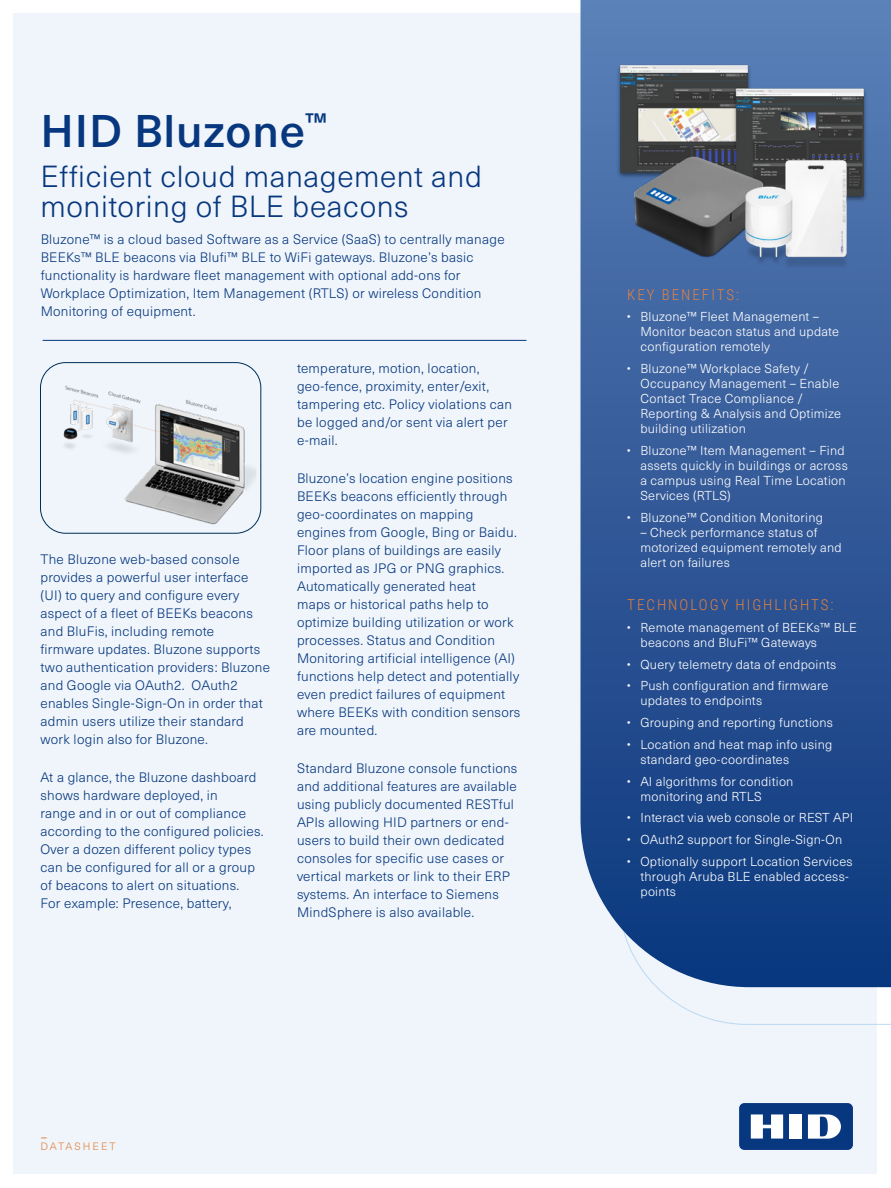
<style>
.page{position:relative;width:891px;height:1188px;background:#fff}
.page>*{position:absolute;margin:0;border:0;box-sizing:border-box;transform-origin:0 0}
.ds_1st_page_large_to{font:500 45px "Neue Haas Unica Pro";letter-spacing:.02em;color:#07377e}
.ds_1st_page_section{font:300 30px/30px "Neue Haas Unica Pro";letter-spacing:.02em;color:#07377e}
.t1{font:100 25.5px "Neue Haas Unica Pro";color:#e2813c}
.ds_blue_box_bullet_l{font:300 15px "Roboto Condensed";letter-spacing:.135em;color:#e2813c}
.ds_main_body{font:300 13.5px/18px "Neue Haas Unica Pro";letter-spacing:.02em;color:#07377e}
.t2{font:300 12.75px/15px "Neue Haas Unica Pro";letter-spacing:.02em;color:#fff}
.t3{font:300 10.5px "Neue Haas Unica Pro";letter-spacing:.185em;color:#e2813c}
</style>
<div class="page">
<div style="left:14px;top:14px;width:864px;height:1160px;background:#eff5fb"></div>
<svg style="left:580px;top:0;width:311px;height:987px;background:#325998"></svg>
<div style="left:739px;top:1103px;width:114px;height:47px;background:#07377e;border-radius:5px"></div>
<div style="left:790px;top:1114px;width:12px;height:25px;background:#fff"></div>
<svg style="left:751px;top:1114px;width:32px;height:25px"></svg>
<svg style="left:808px;top:1114px;width:33px;height:25px"></svg>
<hr style="left:43px;top:340px;width:484px;height:1px;background:#07377e">
<img style="left:608px;top:54px;width:268px;height:221px">
<img style="left:52px;top:364px;width:204px;height:164px">
<div style="left:40px;top:362px;width:221px;height:172px;border:1px solid #002d56;border-radius:25px"></div>
<p class="ds_1st_page_large_to" style="left:40px;top:104px;width:288px">HID Bluzone<sup>™</sup></p>
<p class="ds_1st_page_section" style="left:40px;top:162px;width:443px">Efficient cloud management and monitoring of BLE beacons</p>
<p class="ds_main_body" style="left:41px;top:231px;width:465px">Bluzone™ is a cloud based Software as a Service (SaaS) to centrally manage BEEKs™ BLE beacons via Blufi™ BLE to WiFi gateways. Bluzone’s basic functionality is hardware fleet management with optional add-ons for Workplace Optimization, Item Management (RTLS) or wireless Condition Monitoring of equipment.</p>
<p class="ds_main_body" style="left:40px;top:550px;width:231px">The Bluzone web-based console provides a powerful user interface (UI) to query and configure every aspect of a fleet of BEEKs beacons and BluFis, including remote firmware updates. Bluzone supports two authentication providers: Bluzone and Google via OAuth2. OAuth2 enables Single-Sign-On in order that admin users utilize their standard work login also for Bluzone.</p>
<p class="ds_main_body" style="left:40px;top:768px;width:225px">At a glance, the Bluzone dashboard shows hardware deployed, in<br>range and in or out of compliance according to the configured policies.<br>Over a dozen different policy types can be configured for all or a group of beacons to alert on situations.<br>For example: Presence, battery,</p>
<p class="ds_main_body" style="left:297px;top:359px;width:217px">temperature, motion, location, geo-fence, proximity, enter/exit, tampering etc. Policy violations can be logged and/or sent via alert per e-mail.</p>
<p class="ds_main_body" style="left:297px;top:469px;width:225px">Bluzone’s location engine positions BEEKs beacons efficiently through geo-coordinates on mapping engines from Google, Bing or Baidu.<br>Floor plans of buildings are easily imported as JPG or PNG graphics.<br>Automatically generated heat<br>maps or historical paths help to optimize building utilization or work processes. Status and Condition Monitoring artificial intelligence (AI) functions help detect and potentially even predict failures of equipment where BEEKs with condition sensors are mounted.</p>
<p class="ds_main_body" style="left:297px;top:759px;width:222px">Standard Bluzone console functions and additional features are available using publicly documented RESTful APIs allowing HID partners or end&shy;users to build their own dedicated consoles for specific use cases or vertical markets or link to their ERP systems. An interface to Siemens MindSphere is also available.</p>
<h3 class="t1" style="left:40px;top:1123px;width:9px">-</h3>
<p class="t3" style="left:40px;top:1140px;width:77px">DATASHEET</p>
<p class="ds_blue_box_bullet_l" style="left:627px;top:284px;width:113px">KEY BENEFITS:</p>
<p class="t2" style="left:640px;top:310px;width:200px;text-indent:-14px">• Bluzone™ Fleet Management –<br>Monitor beacon status and update configuration remotely</p>
<p class="t2" style="left:640px;top:361px;width:202px;text-indent:-14px">• Bluzone™ Workplace Safety /<br>Occupancy Management – Enable<br>Contact Trace Compliance /<br>Reporting &amp; Analysis and Optimize building utilization</p>
<p class="t2" style="left:640px;top:443px;width:209px;text-indent:-14px">• Bluzone™ Item Management – Find assets quickly in buildings or across a campus using Real Time Location<br>Services (RTLS)</p>
<p class="t2" style="left:627px;top:510px;width:198px">• Bluzone™ Condition Monitoring</p>
<p class="t2" style="left:640px;top:525px;width:203px">– Check performance status of motorized equipment remotely and alert on failures</p>
<p class="ds_blue_box_bullet_l" style="left:627px;top:594px;width:208px">TECHNOLOGY HIGHLIGHTS:</p>
<p class="t2" style="left:640px;top:620px;width:218px;text-indent:-14px">• Remote management of BEEKs™ BLE beacons and BluFi™ Gateways</p>
<p class="t2" style="left:627px;top:657px;width:211px">• Query telemetry data of endpoints</p>
<p class="t2" style="left:640px;top:679px;width:189px;text-indent:-14px">• Push configuration and firmware updates to endpoints</p>
<p class="t2" style="left:627px;top:715px;width:208px">• Grouping and reporting functions</p>
<p class="t2" style="left:640px;top:737px;width:193px;text-indent:-14px">• Location and heat map info using standard geo-coordinates</p>
<p class="t2" style="left:640px;top:774px;width:155px;text-indent:-14px">• AI algorithms for condition monitoring and RTLS</p>
<p class="t2" style="left:627px;top:811px;width:228px">• Interact via web console or REST API</p>
<p class="t2" style="left:627px;top:832px;width:217px">• OAuth2 support for Single-Sign-On</p>
<p class="t2" style="left:640px;top:854px;width:214px;text-indent:-14px">• Optionally support Location Services through Aruba BLE enabled access&shy;points</p>
</div>
